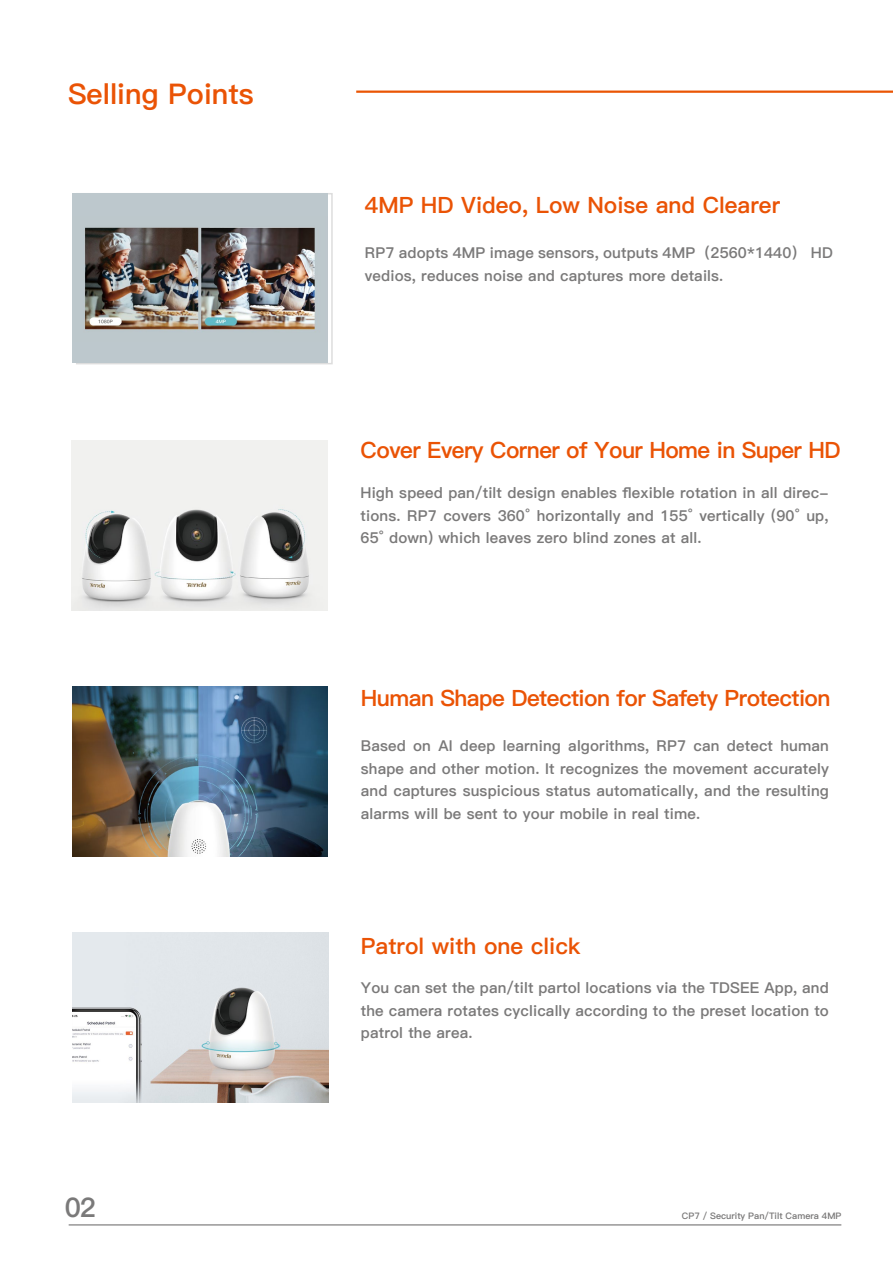
<style>
.page{position:relative;width:893px;height:1263px;background:#fff}
.page>*{position:absolute;margin:0;border:0;box-sizing:border-box;transform-origin:0 0}
.t1{font:28.5px "Ping Fang SC Heavy";color:#ea5305}
.t2{font:27px "Ping Fang SC Heavy";color:#7a7979}
.t3{font:22.5px "Ping Fang SC Heavy";letter-spacing:-.025em;color:#ea5305}
.t4{font:22.5px "Ping Fang SC Heavy";color:#ea5305}
.t5{font:15px/22.5px "Ping Fang SC Heavy";letter-spacing:.01em;color:#7a7979;text-align:justify}
.t6{font:9px "Ping Fang SC Heavy";color:#7a7979}
</style>
<div class="page">
<hr style="left:69px;top:1224px;width:772px;height:1px;background:#646363">
<hr style="left:356px;top:91px;width:537px;height:2px;background:#ea5504">
<img style="left:73px;top:686px;width:255px;height:170px">
<img style="left:72px;top:441px;width:255px;height:170px">
<img style="left:73px;top:932px;width:255px;height:170px">
<div style="left:73px;top:193px;width:255px;height:170px;background:#bdc8cd"></div>
<img style="left:84px;top:227px;width:231px;height:103px">
<h1 class="t1" style="left:68px;top:77px;width:187px">Selling Points</h1>
<h2 class="t2" style="left:65px;top:1191px;width:33px">02</h2>
<h3 class="t4" style="left:365px;top:191px;width:417px">4MP HD Video, Low Noise and Clearer</h3>
<p class="t5" style="left:365px;top:242px;width:470px">RP7 adopts 4MP image sensors, outputs 4MP（2560*1440） HD vedios, reduces noise and captures more details.</p>
<h3 class="t3" style="left:360px;top:437px;width:482px">Cover Every Corner of Your Home in Super HD</h3>
<p class="t5" style="left:360px;top:482px;width:470px">High speed pan/tilt design enables flexible rotation in all direc&shy;tions. RP7 covers 360° horizontally and 155° vertically (90° up, 65° down) which leaves zero blind zones at all.</p>
<h3 class="t3" style="left:361px;top:684px;width:471px">Human Shape Detection for Safety Protection</h3>
<p class="t5" style="left:361px;top:735px;width:470px">Based on AI deep learning algorithms, RP7 can detect human shape and other motion. It recognizes the movement accurately and captures suspicious status automatically, and the resulting alarms will be sent to your mobile in real time.</p>
<h3 class="t4" style="left:361px;top:932px;width:221px">Patrol with one click</h3>
<p class="t5" style="left:361px;top:977px;width:470px">You can set the pan/tilt partol locations via the TDSEE App, and the camera rotates cyclically according to the preset location to patrol the area.</p>
<p class="t6" style="left:682px;top:1211px;width:161px">CP7 / Security Pan/Tilt Camera 4MP</p>
</div>
